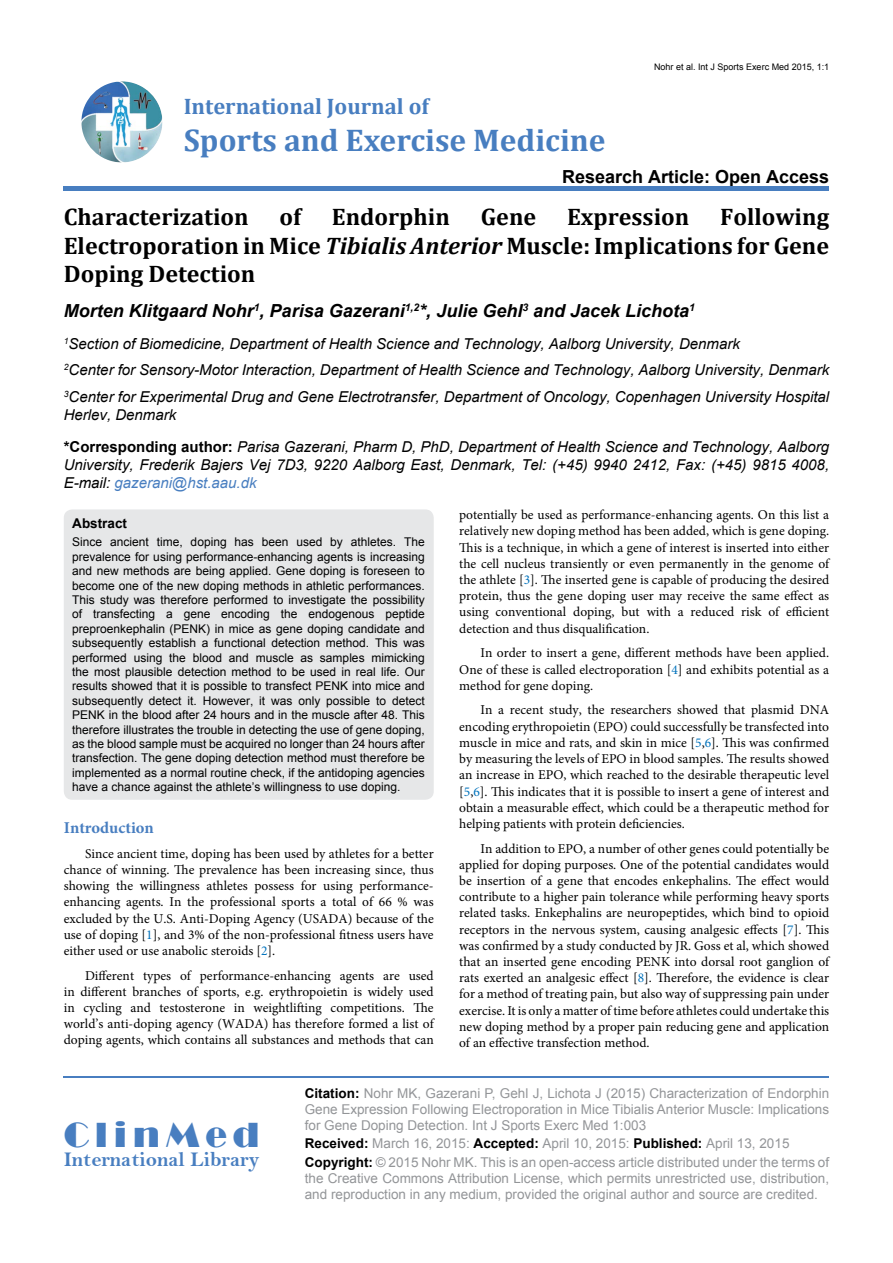
<style>
.page{position:relative;width:893px;height:1263px;background:#fff}
.page>*{position:absolute;margin:0;border:0;box-sizing:border-box;transform-origin:0 0}
.t1{font:36px "Broadway";letter-spacing:.16em;color:#487ec0}
.t2{font:700 31.5px "Cambria";color:#487ec0}
.t3{font:700 24px/28.8px "Cambria";color:#000;text-align:justify}
.t4{font:700 22.5px "Cambria";color:#487ec0}
.t5{font:21px "Bell MT Bold";color:#487ec0}
.t6{font:italic 700 18px "Arial";color:#000}
.t7{font:700 18px "Arial";color:#000}
.t8{font:700 16.5px "Minion Pro";color:#487ec0}
.t9{font:italic 15px/26.5px "Arial";color:#000}
.t10{font:13.5px/16.2px "Minion Pro";color:#000;text-align:justify}
.t11{font:13.5px/16.2px "Arial";color:#939598}
.t12{font:700 13.5px "Arial";color:#000}
.t13{font:12px/14.4px "Arial";color:#000;text-align:justify}
.t14{font:9px "Arial";color:#000}
.s1{font-style:italic}
.s2{font-weight:700;font-style:normal}
.s3{color:#487ec0}
.s4{color:#0072bc}
.s5{font-weight:700;color:#000}
</style>
<div class="page">
<img style="left:81px;top:81px;width:81px;height:81px;border-radius:41px">
<div style="left:64px;top:186px;width:765px;height:5px;background:#487ec0"></div>
<hr style="left:64px;top:1076px;width:765px;height:2px;background:#487ec0">
<div style="left:64px;top:509px;width:370px;height:291px;background:#e6e7e8;border-radius:9px"></div>
<p class="t14" style="left:654px;top:61px;width:177px">Nohr et al. Int J Sports Exerc Med 2015, 1:1</p>
<h3 class="t4" style="left:184px;top:90px;width:247px">International Journal of</h3>
<h2 class="t2" style="left:184px;top:118px;width:423px">Sports and Exercise Medicine</h2>
<h3 class="t7" style="left:562px;top:164px;width:269px">Research Article: Open Access</h3>
<h3 class="t3" style="left:64px;top:201px;width:186px">Characterization</h3>
<h3 class="t3" style="left:280px;top:201px;width:23px">of</h3>
<h3 class="t3" style="left:332px;top:201px;width:120px">Endorphin</h3>
<h3 class="t3" style="left:481px;top:201px;width:57px">Gene</h3>
<h3 class="t3" style="left:567px;top:201px;width:124px">Expression</h3>
<h3 class="t3" style="left:64px;top:201px;width:767px;text-indent:656px">Following Electroporation in Mice <span class="s1">Tibialis Anterior</span> Muscle: Implications for Gene Doping Detection</h3>
<h3 class="t6" style="left:64px;top:298px;width:633px">Morten Klitgaard Nohr<sup>1</sup>, Parisa Gazerani<sup>1,2</sup>*, Julie Gehl<sup>3</sup> and Jacek Lichota<sup>1</sup></h3>
<p class="t9" style="left:64px;top:331px;width:767px"><sup>1</sup>Section of Biomedicine, Department of Health Science and Technology, Aalborg University, Denmark<br><sup>2</sup>Center for Sensory-Motor Interaction, Department of Health Science and Technology, Aalborg University, Denmark<br><sup>3</sup>Center for Experimental Drug and Gene Electrotransfer, Department of Oncology, Copenhagen University Hospital</p>
<p class="t9" style="left:64px;top:399px;width:767px;line-height:32.2px">Herlev, Denmark<br><span class="s2">*Corresponding author:</span> Parisa Gazerani, Pharm D, PhD, Department of Health Science and Technology, Aalborg</p>
<p class="t9" style="left:64px;top:456px;width:767px;line-height:18px">University, Frederik Bajers Vej 7D3, 9220 Aalborg East, Denmark, Tel: (+45) 9940 2412, Fax: (+45) 9815 4008,<br>E-mail: <span class="s3">gazerani@hst.aau.dk</span></p>
<p class="t12" style="left:72px;top:514px;width:56px">Abstract</p>
<p class="t13" style="left:72px;top:535px;width:354px">Since ancient time, doping has been used by athletes. The prevalence for using performance-enhancing agents is increasing and new methods are being applied. Gene doping is foreseen to become one of the new doping methods in athletic performances.<br>This study was therefore performed to investigate the possibility of transfecting a gene encoding the endogenous peptide preproenkephalin (PENK) in mice as gene doping candidate and subsequently establish a functional detection method. This was performed using the blood and muscle as samples mimicking the most plausible detection method to be used in real life. Our results showed that it is possible to transfect PENK into mice and subsequently detect it. However, it was only possible to detect PENK in the blood after 24 hours and in the muscle after 48. This therefore illustrates the trouble in detecting the use of gene doping, as the blood sample must be acquired no longer than 24 hours after transfection. The gene doping detection method must therefore be implemented as a normal routine check, if the antidoping agencies have a chance against the athlete’s willingness to use doping.</p>
<p class="t8" style="left:64px;top:816px;width:92px">Introduction</p>
<p class="t10" style="left:64px;top:845px;width:371px;text-indent:21px">Since ancient time, doping has been used by athletes for a better chance of winning. The prevalence has been increasing since, thus showing the willingness athletes possess for using performance&shy;enhancing agents. In the professional sports a total of 66 % was excluded by the U.S. Anti-Doping Agency (USADA) because of the use of doping [<span class="s4">1</span>], and 3% of the non-professional fitness users have either used or use anabolic steroids [<span class="s4">2</span>].</p>
<p class="t10" style="left:64px;top:967px;width:371px;text-indent:21px">Different types of performance-enhancing agents are used in different branches of sports, e.g. erythropoietin is widely used in cycling and testosterone in weightlifting competitions. The world’s anti-doping agency (WADA) has therefore formed a list of doping agents, which contains all substances and methods that can</p>
<p class="t10" style="left:459px;top:507px;width:371px">potentially be used as performance-enhancing agents. On this list a relatively new doping method has been added, which is gene doping.<br>This is a technique, in which a gene of interest is inserted into either the cell nucleus transiently or even permanently in the genome of the athlete [<span class="s4">3</span>]. The inserted gene is capable of producing the desired protein, thus the gene doping user may receive the same effect as using conventional doping, but with a reduced risk of efficient detection and thus disqualification.</p>
<p class="t10" style="left:459px;top:645px;width:371px;text-indent:21px">In order to insert a gene, different methods have been applied.<br>One of these is called electroporation [<span class="s4">4</span>] and exhibits potential as a method for gene doping.</p>
<p class="t10" style="left:459px;top:702px;width:371px;text-indent:21px">In a recent study, the researchers showed that plasmid DNA encoding erythropoietin (EPO) could successfully be transfected into muscle in mice and rats, and skin in mice [<span class="s4">5</span>,<span class="s4">6</span>]. This was confirmed by measuring the levels of EPO in blood samples. The results showed an increase in EPO, which reached to the desirable therapeutic level [<span class="s4">5</span>,<span class="s4">6</span>]. This indicates that it is possible to insert a gene of interest and obtain a measurable effect, which could be a therapeutic method for helping patients with protein deficiencies.</p>
<p class="t10" style="left:459px;top:840px;width:371px;text-indent:21px">In addition to EPO, a number of other genes could potentially be applied for doping purposes. One of the potential candidates would be insertion of a gene that encodes enkephalins. The effect would contribute to a higher pain tolerance while performing heavy sports related tasks. Enkephalins are neuropeptides, which bind to opioid receptors in the nervous system, causing analgesic effects [<span class="s4">7</span>]. This was confirmed by a study conducted by JR. Goss et al, which showed that an inserted gene encoding PENK into dorsal root ganglion of rats exerted an analgesic effect [<span class="s4">8</span>]. Therefore, the evidence is clear for a method of treating pain, but also way of suppressing pain under exercise. It is only a matter of time before athletes could undertake this new doping method by a proper pain reducing gene and application of an effective transfection method.</p>
<h1 class="t1" style="left:64px;top:1113px;width:197px">ClinMed</h1>
<h3 class="t5" style="left:64px;top:1147px;width:197px">International Library</h3>
<p class="t11" style="left:305px;top:1085px;width:526px;text-align:justify"><span class="s5">Citation:</span> Nohr MK, Gazerani P, Gehl J, Lichota J (2015) Characterization of Endorphin Gene Expression Following Electroporation in Mice Tibialis Anterior Muscle: Implications for Gene Doping Detection. Int J Sports Exerc Med 1:003</p>
<p class="t11" style="left:305px;top:1135px;width:526px;line-height:18.3px"><span class="s5">Received:</span> March 16, 2015: <span class="s5">Accepted:</span> April 10, 2015: <span class="s5">Published:</span> April 13, 2015<br><span class="s5">Copyright:</span> © 2015 Nohr MK. This is an open-access article distributed under the terms of</p>
<p class="t11" style="left:305px;top:1170px;width:526px">the Creative Commons Attribution License, which permits unrestricted use, distribution, and reproduction in any medium, provided the original author and source are credited.</p>
</div>
